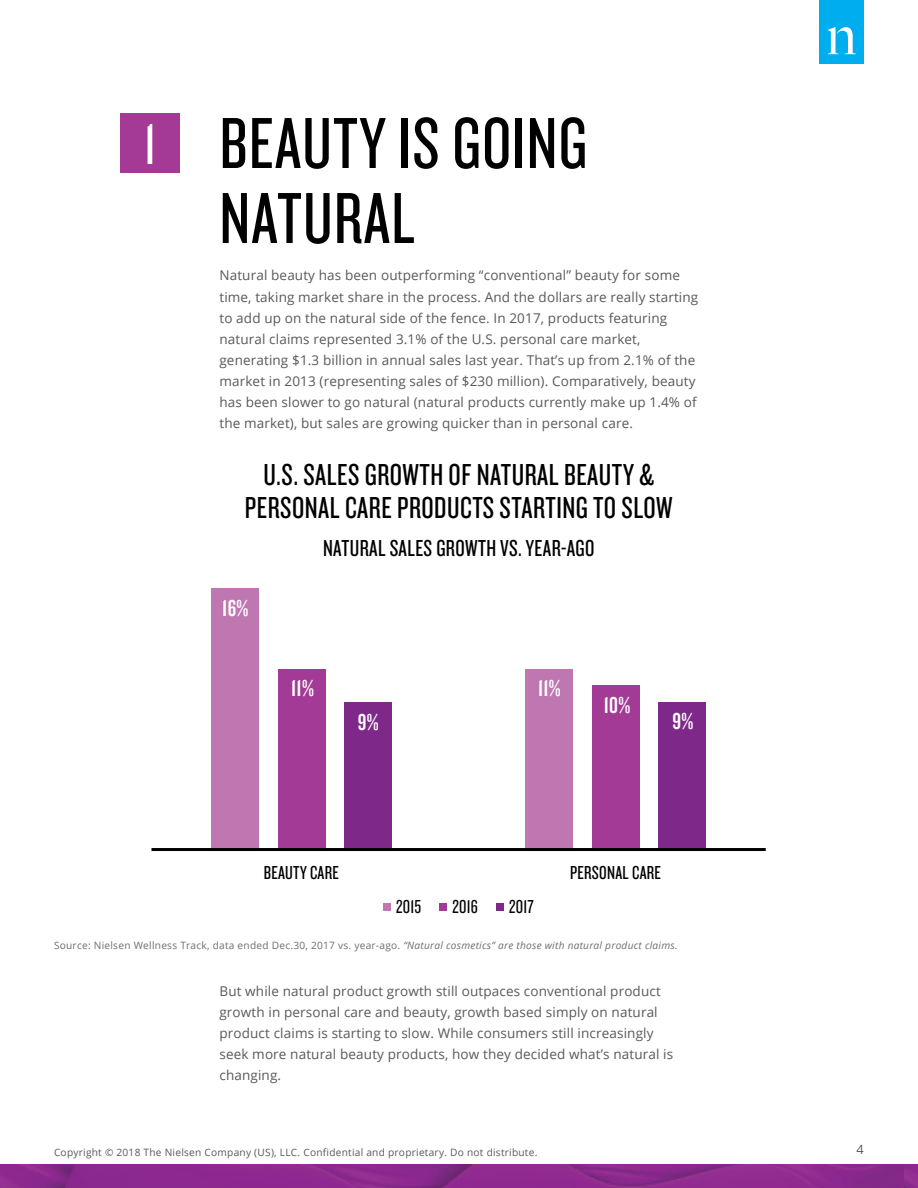
<style>
.page{position:relative;width:918px;height:1188px;background:#fff}
.page>*{position:absolute;margin:0;border:0;box-sizing:border-box;transform-origin:0 0}
.t1{font:75px/75px "Knockout 28 Junior Feathrwt";letter-spacing:.015em;color:#000}
.t2{font:60px "Knockout 28 Junior Feathrwt";color:#fff}
.t3{font:31.5px/33px "Knockout 28 Junior Feathrwt";letter-spacing:.015em;color:#000;text-align:center}
.t4{font:24px "Knockout 28 Junior Feathrwt";letter-spacing:.015em;color:#000}
.t5{font:24px "Knockout 48 Featherweight";letter-spacing:.015em;color:#fff}
.t6{font:19.5px "Knockout 28 Junior Feathrwt";letter-spacing:.015em;color:#000}
.t7{font:13.5px/21px "Open Sans";letter-spacing:.01em;color:#58595b}
.t8{font:12.75px "Open Sans";color:#58595b}
.t9{font:10.2px "Open Sans";letter-spacing:.025em;color:#6d6e71}
.t10{font:10.2px "Open Sans";letter-spacing:.025em;color:#58595b}
.s1{font-style:italic}
</style>
<div class="page">
<div style="left:820px;top:0;width:44px;height:63px;background:#00aeef"></div>
<svg style="left:828px;top:27px;width:28px;height:27px"></svg>
<img style="left:0;top:1164px;width:904px;height:24px">
<img style="left:904px;top:1164px;width:14px;height:24px">
<div style="left:120px;top:113px;width:60px;height:60px;background:#a43a95"></div>
<div style="left:525px;top:670px;width:48px;height:179px;background:#be77b1"></div>
<div style="left:592px;top:686px;width:48px;height:163px;background:#a33a95"></div>
<div style="left:658px;top:702px;width:48px;height:147px;background:#7e298a"></div>
<div style="left:211px;top:588px;width:48px;height:261px;background:#be77b1"></div>
<div style="left:278px;top:670px;width:48px;height:179px;background:#a33a95"></div>
<div style="left:344px;top:702px;width:48px;height:147px;background:#7e298a"></div>
<div style="left:383px;top:904px;width:8px;height:7px;background:#be77b1"></div>
<div style="left:439px;top:904px;width:8px;height:7px;background:#a33a95"></div>
<div style="left:496px;top:904px;width:7px;height:7px;background:#7e298a"></div>
<hr style="left:152px;top:848px;width:614px;height:3px;background:#000">
<h2 class="t2" style="left:144px;top:107px;width:13px">1</h2>
<h1 class="t1" style="left:219px;top:103px;width:369px">BEAUTY IS GOING<br>NATURAL</h1>
<p class="t7" style="left:219px;top:265px;width:480px">Natural beauty has been outperforming “conventional” beauty for some time, taking market share in the process. And the dollars are really starting to add up on the natural side of the fence. In 2017, products featuring natural claims represented 3.1% of the U.S. personal care market, generating $1.3 billion in annual sales last year. That’s up from 2.1% of the market in 2013 (representing sales of $230 million). Comparatively, beauty has been slower to go natural (natural products currently make up 1.4% of the market), but sales are growing quicker than in personal care.</p>
<h3 class="t3" style="left:245px;top:457px;width:429px">U.S. SALES GROWTH OF NATURAL BEAUTY &amp;<br>PERSONAL CARE PRODUCTS STARTING TO SLOW</h3>
<h3 class="t4" style="left:323px;top:533px;width:273px">NATURAL SALES GROWTH VS. YEAR-AGO</h3>
<h3 class="t5" style="left:222px;top:593px;width:28px">16%</h3>
<h3 class="t5" style="left:291px;top:674px;width:24px">11%</h3>
<h3 class="t5" style="left:358px;top:707px;width:22px">9%</h3>
<h3 class="t5" style="left:538px;top:673px;width:24px">11%</h3>
<h3 class="t5" style="left:604px;top:690px;width:28px">10%</h3>
<h3 class="t5" style="left:673px;top:707px;width:22px">9%</h3>
<h3 class="t6" style="left:264px;top:860px;width:77px">BEAUTY CARE</h3>
<h3 class="t6" style="left:396px;top:895px;width:27px">2015</h3>
<h3 class="t6" style="left:452px;top:895px;width:27px">2016</h3>
<h3 class="t6" style="left:509px;top:895px;width:26px">2017</h3>
<h3 class="t6" style="left:570px;top:860px;width:92px">PERSONAL CARE</h3>
<p class="t9" style="left:54px;top:939px;width:625px">Source: Nielsen Wellness Track, data ended Dec.30, 2017 vs. year-ago. <span class="s1">“Natural cosmetics” are those with natural product claims.</span></p>
<p class="t7" style="left:219px;top:980px;width:455px">But while natural product growth still outpaces conventional product growth in personal care and beauty, growth based simply on natural product claims is starting to slow. While consumers still increasingly seek more natural beauty products, how they decided what’s natural is changing.</p>
<p class="t10" style="left:54px;top:1145px;width:485px">Copyright © 2018 The Nielsen Company (US), LLC. Confidential and proprietary. Do not distribute.</p>
<p class="t8" style="left:856px;top:1141px;width:9px">4</p>
</div>
